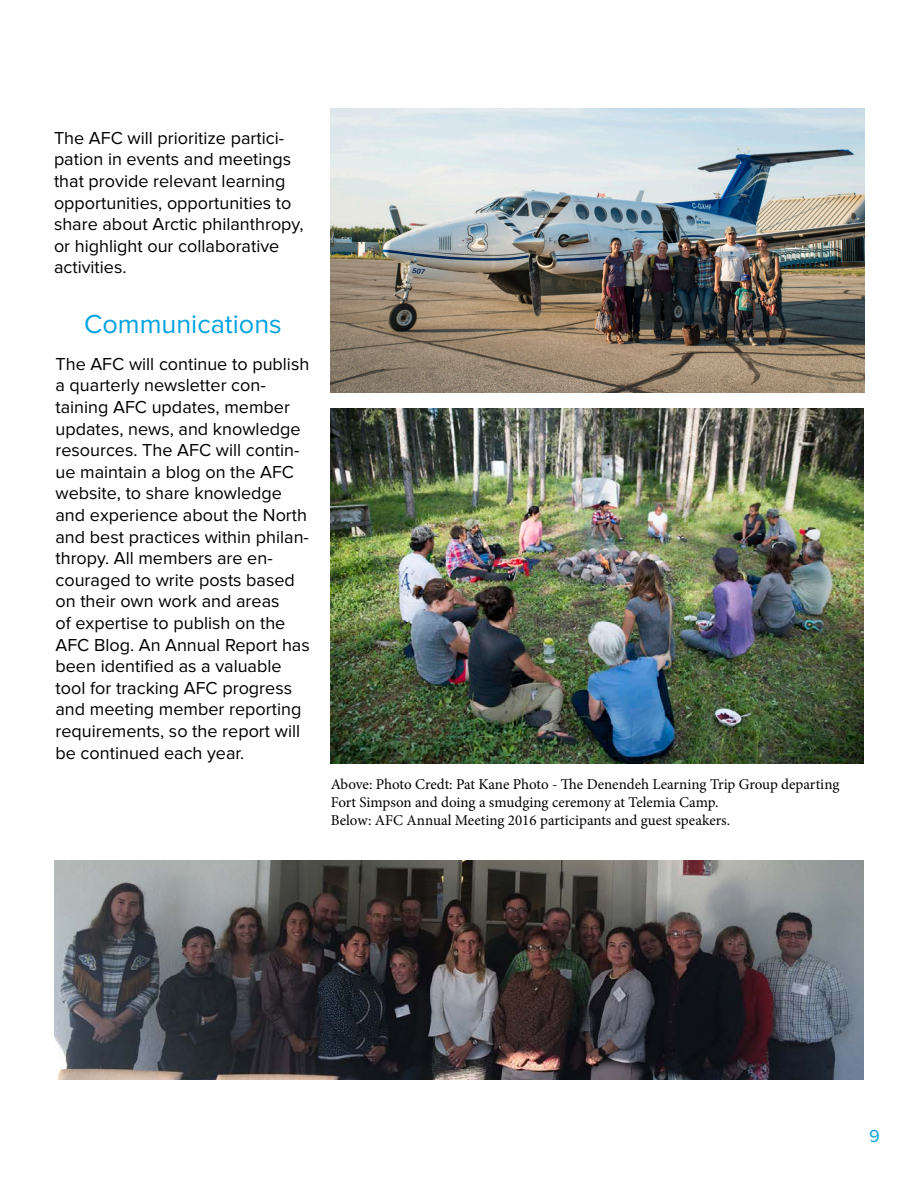
<style>
.page{position:relative;width:918px;height:1188px;background:#fff}
.page>*{position:absolute;margin:0;border:0;box-sizing:border-box;transform-origin:0 0}
.Headers{font:27px "Proxima Nova";color:#00a3e1}
.Body_Text{font:18px/21.6px "Proxima Nova";color:#000}
.t1{font:18px "Proxima Nova";color:#00a3e1}
.t2{font:15px/18px "Minion Pro";letter-spacing:-.005em;color:#000}
</style>
<div class="page">
<img style="left:331px;top:408px;width:533px;height:356px">
<img style="left:331px;top:108px;width:533px;height:285px">
<img style="left:55px;top:860px;width:808px;height:220px">
<p class="Body_Text" style="left:54px;top:128px;width:251px">The AFC will prioritize partici&shy;pation in events and meetings that provide relevant learning opportunities, opportunities to share about Arctic philanthropy, or highlight our collaborative activities.</p>
<p class="Headers" style="left:84px;top:308px;width:199px">Communications</p>
<p class="Body_Text" style="left:55px;top:354px;width:256px">The AFC will continue to publish a quarterly newsletter con&shy;taining AFC updates, member updates, news, and knowledge resources. The AFC will contin&shy;ue maintain a blog on the AFC website, to share knowledge and experience about the North and best practices within philan&shy;thropy. All members are en&shy;couraged to write posts based on their own work and areas<br>of expertise to publish on the<br>AFC Blog. An Annual Report has been identified as a valuable tool for tracking AFC progress and meeting member reporting requirements, so the report will be continued each year.</p>
<p class="t2" style="left:331px;top:776px;width:510px">Above: Photo Credt: Pat Kane Photo - The Denendeh Learning Trip Group departing<br>Fort Simpson and doing a smudging ceremony at Telemia Camp.</p>
<p class="t2" style="left:331px;top:812px;width:401px">Below: AFC Annual Meeting 2016 participants and guest speakers.</p>
<p class="t1" style="left:869px;top:1126px;width:12px">9</p>
</div>
